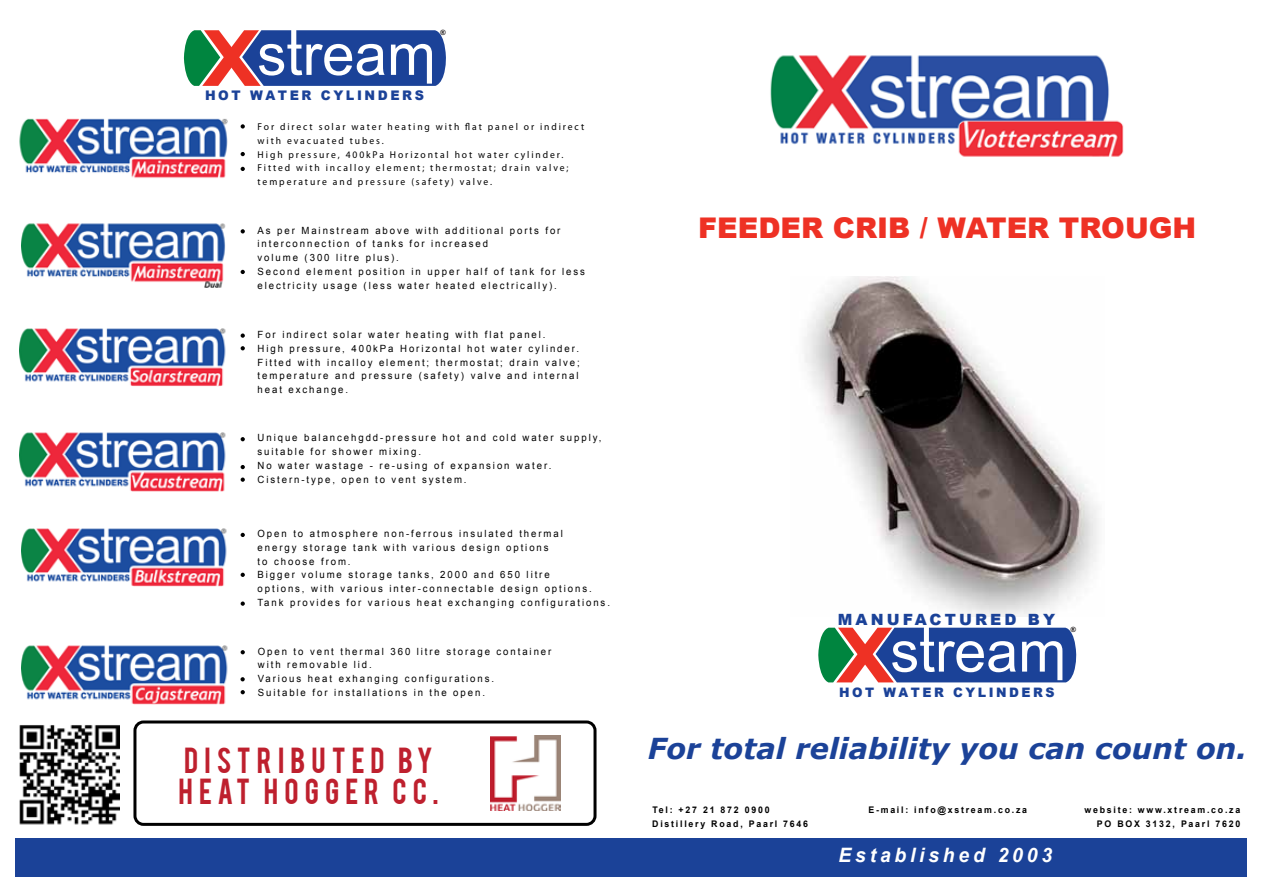
<style>
.page{position:relative;width:1263px;height:893px;background:#fff}
.page>*{position:absolute;margin:0;border:0;box-sizing:border-box;transform-origin:0 0}
.t1{font:italic 700 28.8px "Verdana";color:#1b4298}
.t2{font:28.5px/30.9px "Bebas";letter-spacing:.22em;color:#be202e}
.t3{font:900 28.5px "Arial";color:#ee3124}
.t4{font:italic 700 19.8px "Arial";letter-spacing:.2em;color:#fff}
.t5{font:900 15.45px "Arial";letter-spacing:.2em;color:#1b4298}
.t6{font:900 13.2px "Arial";letter-spacing:.2em;color:#1b4298}
.t7{font:900 13.05px "Arial";letter-spacing:.2em;color:#1b4298}
.t8{font:9.9px/13.8px "Arial";letter-spacing:.2em;color:#000}
.t9{font:9.9px/13.8px "Myriad Pro";letter-spacing:.2em;color:#000}
.t10{font:700 9.15px "Arial";letter-spacing:.2em;color:#000}
.t11{font:900 7.35px "Arial";color:#231f20}
.t12{font:900 7.2px "Arial";color:#231f20}
</style>
<div class="page">
<img style="left:804px;top:276px;width:295px;height:341px">
<svg style="left:241px;top:124px;width:4px;height:5px"></svg>
<svg style="left:241px;top:229px;width:4px;height:4px"></svg>
<svg style="left:241px;top:333px;width:4px;height:5px"></svg>
<svg style="left:241px;top:437px;width:4px;height:4px"></svg>
<svg style="left:241px;top:533px;width:4px;height:4px"></svg>
<svg style="left:241px;top:650px;width:4px;height:4px"></svg>
<svg style="left:241px;top:152px;width:4px;height:4px"></svg>
<svg style="left:241px;top:167px;width:4px;height:4px"></svg>
<svg style="left:241px;top:270px;width:4px;height:4px"></svg>
<svg style="left:241px;top:346px;width:4px;height:4px"></svg>
<svg style="left:241px;top:465px;width:4px;height:4px"></svg>
<svg style="left:241px;top:477px;width:4px;height:5px"></svg>
<svg style="left:241px;top:573px;width:4px;height:4px"></svg>
<svg style="left:241px;top:601px;width:4px;height:5px"></svg>
<svg style="left:240px;top:677px;width:5px;height:4px"></svg>
<svg style="left:241px;top:690px;width:4px;height:4px"></svg>
<div style="left:16px;top:839px;width:1231px;height:38px;background:#1b4298"></div>
<img style="left:20px;top:725px;width:99px;height:99px">
<img style="left:490px;top:735px;width:71px;height:76px">
<div style="left:133px;top:720px;width:463px;height:106px;border:3px solid #000;border-radius:9px"></div>
<img style="left:770px;top:55px;width:354px;height:102px">
<svg style="left:818px;top:627px;width:259px;height:55px"></svg>
<svg style="left:184px;top:30px;width:262px;height:56px"></svg>
<img style="left:21px;top:223px;width:205px;height:64px">
<img style="left:20px;top:328px;width:206px;height:59px">
<img style="left:20px;top:432px;width:206px;height:60px">
<img style="left:21px;top:528px;width:206px;height:59px">
<img style="left:21px;top:645px;width:207px;height:60px">
<img style="left:19px;top:118px;width:209px;height:60px">
<p class="t11" style="left:440px;top:27px;width:7px">®</p>
<h3 class="t6" style="left:205px;top:86px;width:220px">HOT WATER CYLINDERS</h3>
<p class="t9" style="left:258px;top:120px;width:203px">For direct solar water heating with</p>
<p class="t9" style="left:472px;top:120px;width:113px">at panel or indirect</p>
<p class="t9" style="left:258px;top:133px;width:312px">with evacuated tubes.<br>High pressure, 400kPa Horizontal hot water cylinder.<br>Fitted with incalloy element; thermostat; drain valve; temperature and pressure (safety) valve.</p>
<p class="t8" style="left:258px;top:223px;width:304px">As per Mainstream above with additional ports for interconnection of tanks for increased</p>
<h2 class="t3" style="left:698px;top:207px;width:499px">FEEDER CRIB / WATER TROUGH</h2>
<p class="t8" style="left:258px;top:251px;width:329px">volume (300 litre plus).<br>Second element position in upper half of tank for less electricity usage (less water heated electrically).</p>
<p class="t8" style="left:258px;top:328px;width:324px">For indirect solar water heating with flat panel.<br>High pressure, 400kPa Horizontal hot water cylinder.<br>Fitted with incalloy element; thermostat; drain valve; temperature and pressure (safety) valve and internal heat exchange.</p>
<p class="t8" style="left:258px;top:431px;width:345px">Unique balancehgdd-pressure hot and cold water supply, suitable for shower mixing.<br>No water wastage - re-using of expansion water.<br>Cistern-type, open to vent system.</p>
<p class="t8" style="left:258px;top:527px;width:354px">Open to atmosphere non-ferrous insulated thermal<br>energy storage tank with various design options<br>to choose from.<br>Bigger volume storage tanks, 2000 and 650 litre<br>options, with various inter-connectable design options.<br>Tank provides for various heat exchanging configurations.</p>
<p class="t8" style="left:258px;top:644px;width:295px">Open to vent thermal 360 litre storage container with removable lid.<br>Various heat exhanging configurations.<br>Suitable for installations in the open.</p>
<h2 class="t2" style="left:178px;top:743px;width:262px">DISTRIBUTED BY<br>HEAT HOGGER CC.</h2>
<h3 class="t5" style="left:838px;top:608px;width:219px">MANUFACTURED BY</h3>
<p class="t12" style="left:1071px;top:624px;width:7px">®</p>
<h3 class="t7" style="left:839px;top:682px;width:217px">HOT WATER CYLINDERS</h3>
<h1 class="t1" style="left:648px;top:728px;width:600px">For total reliability you can count on.</h1>
<p class="t10" style="left:652px;top:803px;width:119px">Tel: +27 21 872 0900</p>
<p class="t10" style="left:868px;top:803px;width:160px">E-mail: info@xstream.co.za</p>
<p class="t10" style="left:1084px;top:803px;width:157px">website: www.xtream.co.za</p>
<p class="t10" style="left:652px;top:817px;width:157px">Distillery Road, Paarl 7646</p>
<p class="t10" style="left:1097px;top:817px;width:145px">PO BOX 3132, Paarl 7620</p>
<h3 class="t4" style="left:839px;top:841px;width:215px">Established 2003</h3>
</div>
